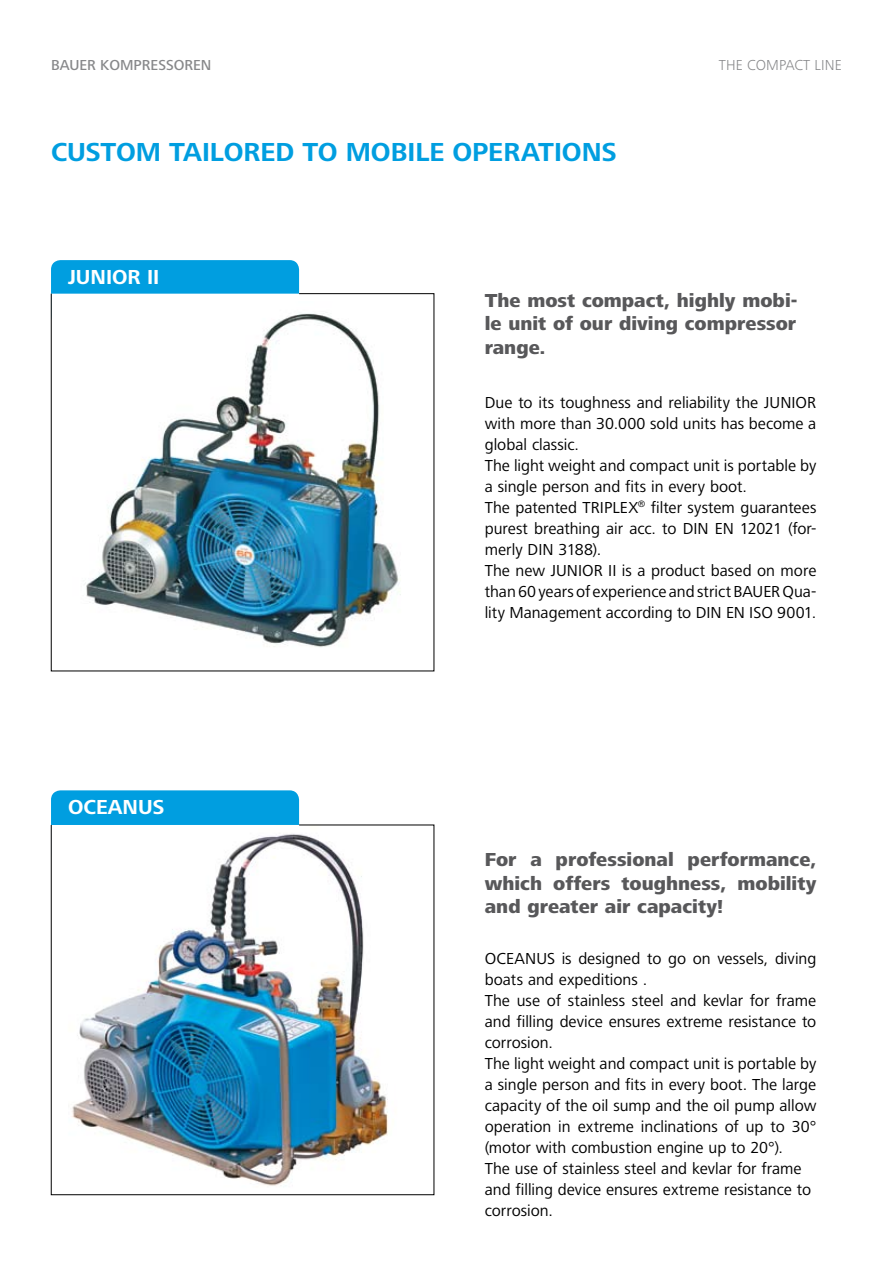
<style>
.page{position:relative;width:893px;height:1263px;background:#fff}
.page>*{position:absolute;margin:0;border:0;box-sizing:border-box;transform-origin:0 0}
.t1{font:700 27px "Frutiger Next LT";color:#009ee0}
.t2{font:700 21px "Frutiger Next LT";color:#fff}
.t3{font:800 19.5px/23.4px "Frutiger Next LT";color:#58585a;text-align:justify}
.t4{font:16.5px/21px "Frutiger Next LT";color:#000}
.t5{font:500 15px "Frutiger Next LT";color:#87888a}
.t6{font:300 15px "Frutiger Next LT";letter-spacing:.01em;color:#87888a}
</style>
<div class="page">
<div style="left:51px;top:260px;width:248px;height:65px;background:#009ee0;border-radius:9px"></div>
<img style="left:51px;top:293px;width:383px;height:378px">
<div style="left:51px;top:790px;width:248px;height:72px;background:#009ee0;border-radius:9px"></div>
<img style="left:51px;top:824px;width:383px;height:371px">
<p class="t5" style="left:51px;top:57px;width:162px">BAUER KOMPRESSOREN</p>
<p class="t6" style="left:719px;top:57px;width:125px">THE COMPACT LINE</p>
<h1 class="t1" style="left:51px;top:137px;width:567px">CUSTOM TAILORED TO MOBILE OPERATIONS</h1>
<p class="t2" style="left:68px;top:265px;width:93px">JUNIOR II</p>
<p class="t2" style="left:68px;top:796px;width:98px">OCEANUS</p>
<p class="t3" style="left:485px;top:289px;width:314px">The most compact, highly mobi&shy;le unit of our diving compressor range.</p>
<p class="t4" style="left:485px;top:392px;width:333px">Due to its toughness and reliability the JUNIOR with more than 30.000 sold units has become a global classic.<br>The light weight and compact unit is portable by a single person and fits in every boot.<br>The patented TRIPLEX<sup>®</sup> filter system guarantees purest breathing air acc. to DIN EN 12021 (for&shy;merly DIN 3188).<br>The new JUNIOR II is a product based on more than 60 years of experience and strict BAUER Qua&shy;lity Management according to DIN EN ISO 9001.</p>
<p class="t3" style="left:485px;top:848px;width:333px">For a professional performance, which offers toughness, mobility and greater air capacity!</p>
<p class="t4" style="left:485px;top:948px;width:333px">OCEANUS is designed to go on vessels, diving boats and expeditions .<br>The use of stainless steel and kevlar for frame and filling device ensures extreme resistance to corrosion.<br>The light weight and compact unit is portable by a single person and fits in every boot. The large capacity of the oil sump and the oil pump allow operation in extreme inclinations of up to 30° (motor with combustion engine up to 20°).<br>The use of stainless steel and kevlar for frame and filling device ensures extreme resistance to corrosion.</p>
</div>
